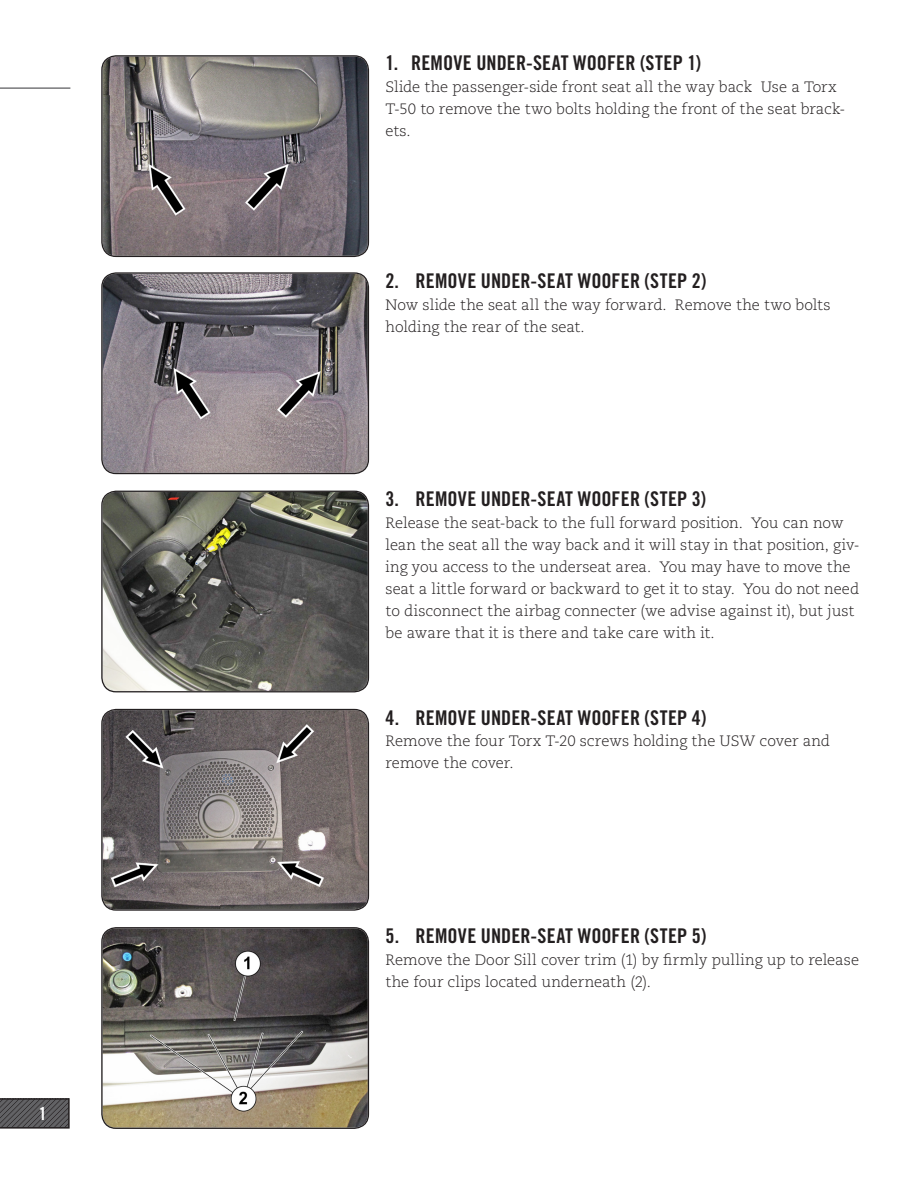
<style>
.page{position:relative;width:918px;height:1188px;background:#fff}
.page>*{position:absolute;margin:0;border:0;box-sizing:border-box;transform-origin:0 0}
.t1{font:20.25px "Trade Gothic LT Std Bd Cn 20";letter-spacing:.01em;color:#231f20}
.t2{font:18px "Trade Gothic LT Std Bd Cn 20";color:#fff}
.t3{font:300 15px/21.9px "Caecilia LT Std";letter-spacing:-.005em;color:#231f20}
</style>
<div class="page">
<svg style="left:0;top:1098px;width:70px;height:31px;background:#545356"></svg>
<img style="left:103px;top:57px;width:265px;height:199px">
<div style="left:101px;top:55px;width:268px;height:202px;border:1px solid #231f20;border-radius:14px"></div>
<img style="left:103px;top:274px;width:265px;height:199px">
<div style="left:101px;top:272px;width:268px;height:202px;border:1px solid #231f20;border-radius:14px"></div>
<img style="left:103px;top:492px;width:265px;height:199px">
<div style="left:101px;top:491px;width:268px;height:201px;border:1px solid #231f20;border-radius:14px"></div>
<img style="left:103px;top:710px;width:265px;height:199px">
<div style="left:101px;top:709px;width:268px;height:202px;border:1px solid #231f20;border-radius:14px"></div>
<img style="left:103px;top:928px;width:265px;height:200px">
<div style="left:101px;top:927px;width:268px;height:202px;border:1px solid #231f20;border-radius:14px"></div>
<hr style="left:0;top:87px;width:70px;height:2px;background:#636366">
<p class="t2" style="left:39px;top:1102px;width:9px">1</p>
<h1 class="t1" style="left:386px;top:50px;width:317px">1. REMOVE UNDER-SEAT WOOFER (STEP 1)</h1>
<p class="t3" style="left:386px;top:76px;width:461px">Slide the passenger-side front seat all the way back Use a Torx<br>T-50 to remove the two bolts holding the front of the seat brack&shy;ets.</p>
<h1 class="t1" style="left:386px;top:269px;width:322px">2. REMOVE UNDER-SEAT WOOFER (STEP 2)</h1>
<p class="t3" style="left:386px;top:294px;width:447px">Now slide the seat all the way forward. Remove the two bolts holding the rear of the seat.</p>
<h1 class="t1" style="left:386px;top:487px;width:322px">3. REMOVE UNDER-SEAT WOOFER (STEP 3)</h1>
<p class="t3" style="left:386px;top:512px;width:476px">Release the seat-back to the full forward position. You can now lean the seat all the way back and it will stay in that position, giv&shy;ing you access to the underseat area. You may have to move the seat a little forward or backward to get it to stay. You do not need to disconnect the airbag connecter (we advise against it), but just be aware that it is there and take care with it.</p>
<h1 class="t1" style="left:386px;top:705px;width:322px">4. REMOVE UNDER-SEAT WOOFER (STEP 4)</h1>
<p class="t3" style="left:386px;top:731px;width:446px">Remove the four Torx T-20 screws holding the USW cover and remove the cover.</p>
<h1 class="t1" style="left:386px;top:923px;width:323px">5. REMOVE UNDER-SEAT WOOFER (STEP 5)</h1>
<p class="t3" style="left:386px;top:949px;width:475px">Remove the Door Sill cover trim (1) by firmly pulling up to release the four clips located underneath (2).</p>
</div>
